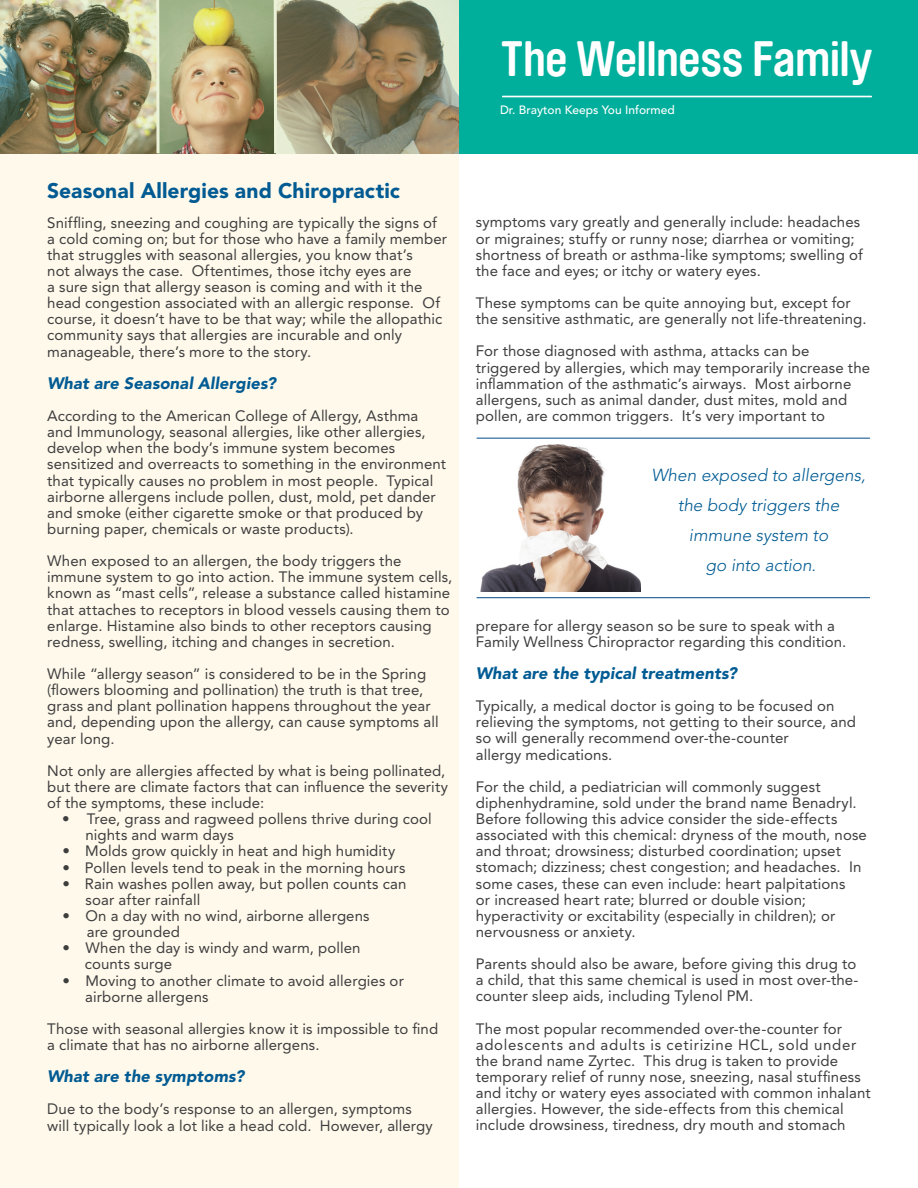
<style>
.page{position:relative;width:918px;height:1188px;background:#fff}
.page>*{position:absolute;margin:0;border:0;box-sizing:border-box;transform-origin:0 0}
.t1{font:700 49.2px "Brauer Neue";letter-spacing:-.01em;color:#fff}
.t2{font:900 21px "Avenir";letter-spacing:.005em;color:#005b93}
.t3{font:italic 300 17.25px/30px "Avenir";color:#005b93;text-align:center}
.t4{font:italic 900 16.5px "Avenir";letter-spacing:.005em;color:#005b93}
.t5{font:15px/16.2px "Avenir";letter-spacing:.005em;color:#3e3e3f}
.t6{font:500 12px "Avenir";color:#fff}
</style>
<div class="page">
<div style="left:0;top:131px;width:459px;height:1057px;background:#fff9eb"></div>
<div style="left:459px;top:0;width:459px;height:153px;background:#00af9b"></div>
<hr style="left:503px;top:96px;width:368px;height:1px;background:#fff">
<img style="left:0;top:0;width:459px;height:153px">
<img style="left:480px;top:444px;width:160px;height:148px">
<hr style="left:477px;top:438px;width:393px;height:1px;background:#004a87">
<hr style="left:477px;top:597px;width:393px;height:1px;background:#004a87">
<h1 class="t1" style="left:501px;top:31px;width:373px">The Wellness Family</h1>
<p class="t6" style="left:500px;top:103px;width:176px">Dr. Brayton Keeps You Informed</p>
<h2 class="t2" style="left:47px;top:178px;width:354px">Seasonal Allergies and Chiropractic</h2>
<p class="t5" style="left:47px;top:214px;width:401px">Sniffling, sneezing and coughing are typically the signs of a cold coming on; but for those who have a family member that struggles with seasonal allergies, you know that’s<br>not always the case. Oftentimes, those itchy eyes are<br>a sure sign that allergy season is coming and with it the head congestion associated with an allergic response. Of course, it doesn’t have to be that way; while the allopathic community says that allergies are incurable and only manageable, there’s more to the story.</p>
<p class="t4" style="left:47px;top:373px;width:230px">What are Seasonal Allergies?</p>
<p class="t5" style="left:47px;top:408px;width:400px">According to the American College of Allergy, Asthma and Immunology, seasonal allergies, like other allergies, develop when the body’s immune system becomes sensitized and overreacts to something in the environment that typically causes no problem in most people. Typical airborne allergens include pollen, dust, mold, pet dander and smoke (either cigarette smoke or that produced by burning paper, chemicals or waste products).</p>
<p class="t5" style="left:47px;top:553px;width:407px">When exposed to an allergen, the body triggers the immune system to go into action. The immune system cells, known as “mast cells”, release a substance called histamine that attaches to receptors in blood vessels causing them to enlarge. Histamine also binds to other receptors causing redness, swelling, itching and changes in secretion.</p>
<p class="t5" style="left:47px;top:666px;width:393px">While “allergy season” is considered to be in the Spring (flowers blooming and pollination) the truth is that tree, grass and plant pollination happens throughout the year and, depending upon the allergy, can cause symptoms all year long.</p>
<p class="t5" style="left:47px;top:763px;width:402px">Not only are allergies affected by what is being pollinated, but there are climate factors that can influence the severity of the symptoms, these include:</p>
<p class="t5" style="left:86px;top:811px;width:348px;text-indent:-23px">• Tree, grass and ragweed pollens thrive during cool nights and warm days</p>
<p class="t5" style="left:62px;top:843px;width:334px">• Molds grow quickly in heat and high humidity</p>
<p class="t5" style="left:62px;top:859px;width:345px">• Pollen levels tend to peak in the morning hours</p>
<p class="t5" style="left:86px;top:875px;width:323px;text-indent:-23px">• Rain washes pollen away, but pollen counts can soar after rainfall</p>
<p class="t5" style="left:87px;top:908px;width:284px;text-indent:-24px">• On a day with no wind, airborne allergens are grounded</p>
<p class="t5" style="left:85px;top:940px;width:277px;text-indent:-22px">• When the day is windy and warm, pollen counts surge</p>
<p class="t5" style="left:85px;top:972px;width:320px;text-indent:-23px">• Moving to another climate to avoid allergies or airborne allergens</p>
<p class="t5" style="left:47px;top:1021px;width:392px">Those with seasonal allergies know it is impossible to find a climate that has no airborne allergens.</p>
<p class="t4" style="left:47px;top:1067px;width:199px">What are the symptoms?</p>
<p class="t5" style="left:47px;top:1101px;width:387px">Due to the body’s response to an allergen, symptoms will typically look a lot like a head cold. However, allergy</p>
<p class="t5" style="left:476px;top:214px;width:388px">symptoms vary greatly and generally include: headaches or migraines; stuffy or runny nose; diarrhea or vomiting; shortness of breath or asthma-like symptoms; swelling of the face and eyes; or itchy or watery eyes.</p>
<p class="t5" style="left:476px;top:295px;width:392px">These symptoms can be quite annoying but, except for the sensitive asthmatic, are generally not life-threatening.</p>
<p class="t5" style="left:476px;top:343px;width:396px">For those diagnosed with asthma, attacks can be triggered by allergies, which may temporarily increase the inflammation of the asthmatic’s airways. Most airborne allergens, such as animal dander, dust mites, mold and pollen, are common triggers. It’s very important to</p>
<p class="t3" style="left:652px;top:460px;width:216px">When exposed to allergens, the body triggers the immune system to<br>go into action.</p>
<p class="t5" style="left:476px;top:617px;width:372px">prepare for allergy season so be sure to speak with a<br>Family Wellness Chiropractor regarding this condition.</p>
<p class="t4" style="left:476px;top:663px;width:263px">What are the typical treatments?</p>
<p class="t5" style="left:476px;top:698px;width:382px">Typically, a medical doctor is going to be focused on relieving the symptoms, not getting to their source, and so will generally recommend over-the-counter<br>allergy medications.</p>
<p class="t5" style="left:476px;top:779px;width:393px">For the child, a pediatrician will commonly suggest diphenhydramine, sold under the brand name Benadryl.<br>Before following this advice consider the side-effects associated with this chemical: dryness of the mouth, nose and throat; drowsiness; disturbed coordination; upset stomach; dizziness; chest congestion; and headaches. In some cases, these can even include: heart palpitations<br>or increased heart rate; blurred or double vision; hyperactivity or excitability (especially in children); or nervousness or anxiety.</p>
<p class="t5" style="left:476px;top:956px;width:384px">Parents should also be aware, before giving this drug to a child, that this same chemical is used in most over-the&shy;counter sleep aids, including Tylenol PM.</p>
<p class="t5" style="left:476px;top:1020px;width:396px">The most popular recommended over-the-counter for adolescents and adults is cetirizine HCL, sold under the brand name Zyrtec. This drug is taken to provide temporary relief of runny nose, sneezing, nasal stuffiness and itchy or watery eyes associated with common inhalant allergies. However, the side-effects from this chemical include drowsiness, tiredness, dry mouth and stomach</p>
</div>
